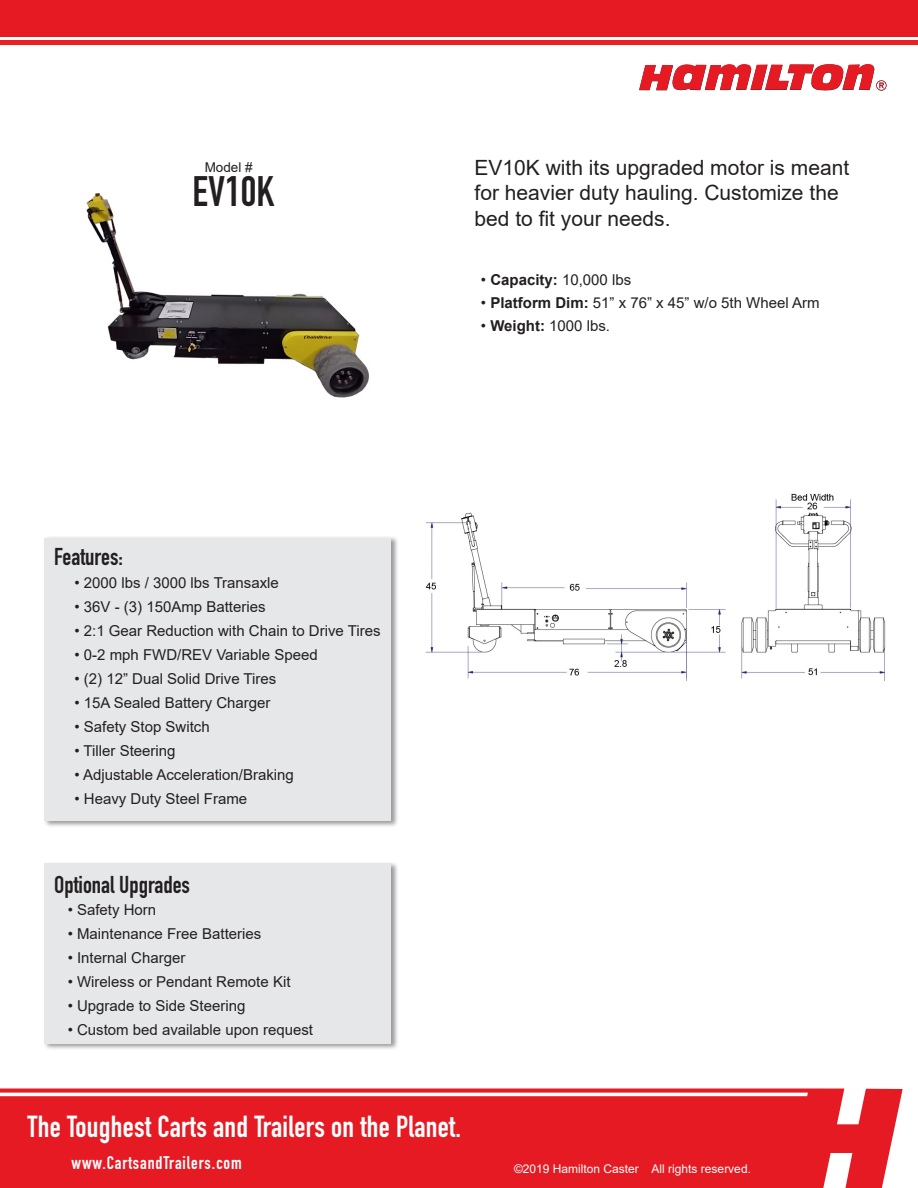
<style>
.page{position:relative;width:918px;height:1188px;background:#fff}
.page>*{position:absolute;margin:0;border:0;box-sizing:border-box;transform-origin:0 0}
.t1{font:42px "DIN Engschrift Std";color:#231f20}
.t2{font:30px "DIN Engschrift Std";letter-spacing:.01em;color:#fff}
.t3{font:24px "DIN Engschrift Std";color:#231f20}
.t4{font:21px/25.2px "Arial";color:#231f20}
.t5{font:18px "DIN Engschrift Std";letter-spacing:.05em;color:#fff}
.t6{font:15px "Arial";color:#231f20}
.t7{font:13.5px "Arial";color:#231f20}
.t8{font:12px "Arial";color:#fff}
.s1{font-weight:700}
</style>
<div class="page">
<svg style="left:639px;top:64px;width:247px;height:27px"></svg>
<svg style="left:0;top:1088px;width:903px;height:100px;background:#e62931"></svg>
<div style="left:0;top:0;width:918px;height:37px;background:#e51a23"></div>
<hr style="left:0;top:40px;width:918px;height:4px;background:#ee1d23">
<img style="left:425px;top:493px;width:461px;height:187px">
<img style="left:86px;top:193px;width:283px;height:205px">
<div style="left:43px;top:536px;width:356px;height:292px;background:#231f20;opacity:.46"></div>
<div style="left:45px;top:538px;width:346px;height:283px;background:#e6e7e9"></div>
<div style="left:43px;top:861px;width:356px;height:189px;background:#231f20;opacity:.46"></div>
<div style="left:45px;top:863px;width:346px;height:181px;background:#e6e7e9"></div>
<p class="t7" style="left:205px;top:158px;width:50px">Model #</p>
<p class="t4" style="left:475px;top:155px;width:376px">EV10K with its upgraded motor is meant for heavier duty hauling. Customize the bed to fit your needs.</p>
<p class="t1" style="left:193px;top:167px;width:83px">EV10K</p>
<p class="t6" style="left:481px;top:270px;width:152px">• <span class="s1">Capacity:</span> 10,000 lbs</p>
<p class="t6" style="left:481px;top:293px;width:340px">• <span class="s1">Platform Dim:</span> 51” x 76” x 45” w/o 5th Wheel Arm</p>
<p class="t6" style="left:481px;top:316px;width:131px">• <span class="s1">Weight:</span> 1000 lbs.</p>
<p class="t3" style="left:54px;top:543px;width:70px">Features:</p>
<p class="t6" style="left:74px;top:572px;width:206px">• 2000 lbs / 3000 lbs Transaxle</p>
<p class="t6" style="left:74px;top:596px;width:193px">• 36V - (3) 150Amp Batteries</p>
<p class="t6" style="left:74px;top:620px;width:308px">• 2:1 Gear Reduction with Chain to Drive Tires</p>
<p class="t6" style="left:74px;top:644px;width:245px">• 0-2 mph FWD/REV Variable Speed</p>
<p class="t6" style="left:74px;top:668px;width:203px">• (2) 12” Dual Solid Drive Tires</p>
<p class="t6" style="left:74px;top:692px;width:198px">• 15A Sealed Battery Charger</p>
<p class="t6" style="left:74px;top:716px;width:137px">• Safety Stop Switch</p>
<p class="t6" style="left:74px;top:740px;width:103px">• Tiller Steering</p>
<p class="t6" style="left:74px;top:764px;width:221px">• Adjustable Acceleration/Braking</p>
<p class="t6" style="left:74px;top:788px;width:174px">• Heavy Duty Steel Frame</p>
<p class="t3" style="left:54px;top:870px;width:137px">Optional Upgrades</p>
<p class="t6" style="left:68px;top:900px;width:90px">• Safety Horn</p>
<p class="t6" style="left:68px;top:924px;width:195px">• Maintenance Free Batteries</p>
<p class="t6" style="left:68px;top:948px;width:119px">• Internal Charger</p>
<p class="t6" style="left:68px;top:972px;width:224px">• Wireless or Pendant Remote Kit</p>
<p class="t6" style="left:68px;top:996px;width:179px">• Upgrade to Side Steering</p>
<p class="t6" style="left:68px;top:1020px;width:247px">• Custom bed available upon request</p>
<h2 class="t2" style="left:28px;top:1109px;width:435px">The Toughest Carts and Trailers on the Planet.</h2>
<p class="t5" style="left:71px;top:1152px;width:172px">www.CartsandTrailers.com</p>
<p class="t8" style="left:514px;top:1161px;width:238px">©2019 Hamilton Caster All rights reserved.</p>
</div>
